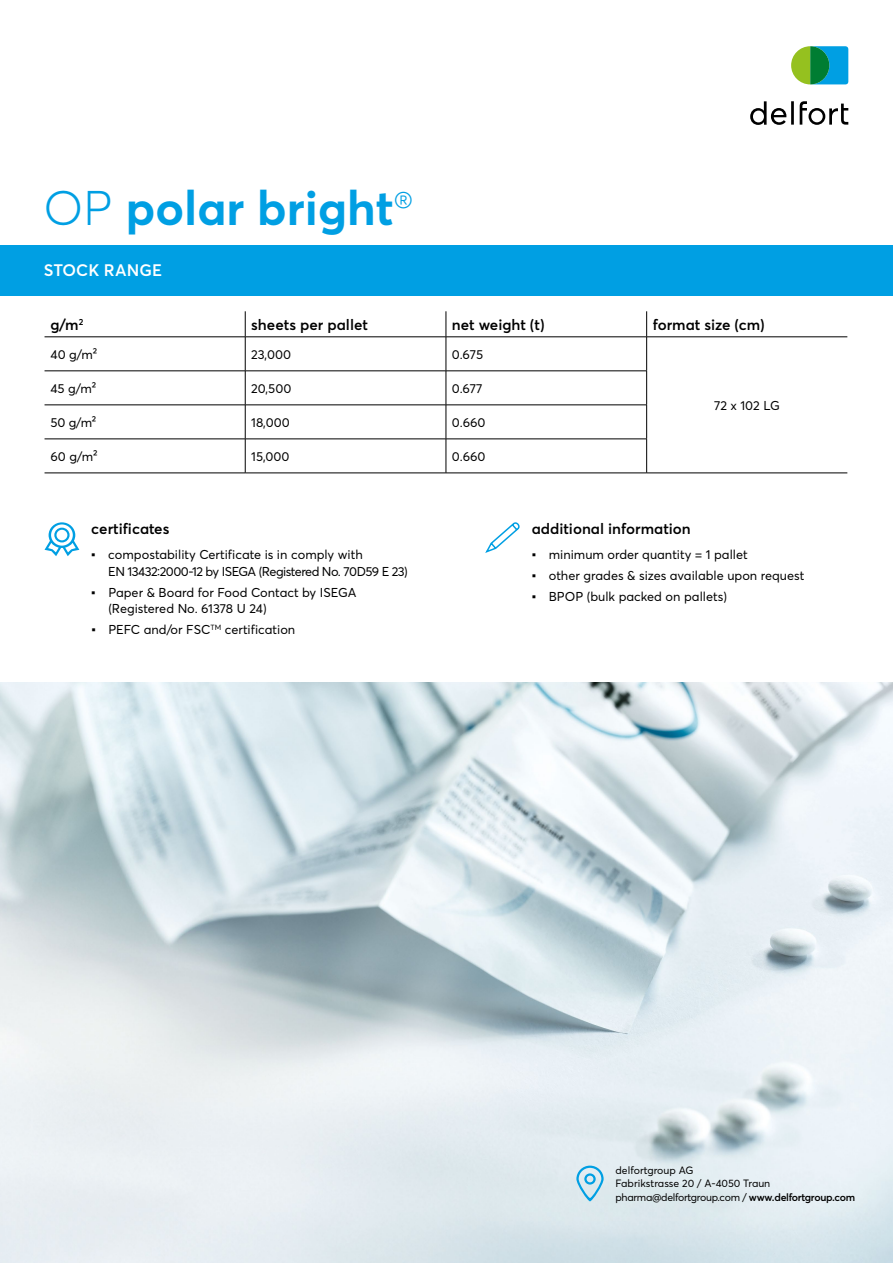
<style>
.page{position:relative;width:893px;height:1263px;background:#fff}
.page>*{position:absolute;margin:0;border:0;box-sizing:border-box;transform-origin:0 0}
.t1{font:700 48px "Averta";color:#009fe3}
.t2{font:600 16.5px "Averta";letter-spacing:.01em;color:#fff}
.t3{font:600 15px "Averta";color:#000}
.t4{font:12.75px/16.5px "Averta";color:#000}
.t5{font:10.5px/13.6px "Averta";letter-spacing:-.015em;color:#000}
.s1{font-weight:300}
.s2{font-family:"Arial"}
.s3{font-weight:600}
</style>
<div class="page">
<img style="left:0;top:682px;width:893px;height:581px">
<svg style="left:576px;top:1165px;width:28px;height:36px"></svg>
<div style="left:0;top:246px;width:893px;height:50px;background:#009fe3"></div>
<svg style="left:245px;top:311px;width:1px;height:26px"></svg>
<svg style="left:446px;top:311px;width:1px;height:26px"></svg>
<svg style="left:646px;top:311px;width:1px;height:26px"></svg>
<hr style="left:45px;top:337px;width:200px;height:1px;background:#000">
<hr style="left:245px;top:337px;width:201px;height:1px;background:#000">
<hr style="left:245px;top:337px;width:1px;height:34px;background:#000">
<hr style="left:446px;top:337px;width:201px;height:1px;background:#000">
<hr style="left:446px;top:337px;width:1px;height:34px;background:#000">
<hr style="left:647px;top:337px;width:200px;height:1px;background:#000">
<hr style="left:646px;top:337px;width:1px;height:34px;background:#000">
<hr style="left:45px;top:371px;width:200px;height:1px;background:#000">
<hr style="left:245px;top:371px;width:201px;height:1px;background:#000">
<hr style="left:245px;top:371px;width:1px;height:34px;background:#000">
<hr style="left:446px;top:371px;width:201px;height:1px;background:#000">
<hr style="left:446px;top:371px;width:1px;height:34px;background:#000">
<hr style="left:646px;top:371px;width:1px;height:34px;background:#000">
<hr style="left:45px;top:405px;width:200px;height:1px;background:#000">
<hr style="left:245px;top:405px;width:201px;height:1px;background:#000">
<hr style="left:245px;top:405px;width:1px;height:34px;background:#000">
<hr style="left:446px;top:405px;width:201px;height:1px;background:#000">
<hr style="left:446px;top:405px;width:1px;height:34px;background:#000">
<hr style="left:646px;top:405px;width:1px;height:34px;background:#000">
<hr style="left:45px;top:439px;width:200px;height:1px;background:#000">
<hr style="left:245px;top:439px;width:201px;height:1px;background:#000">
<hr style="left:245px;top:439px;width:1px;height:34px;background:#000">
<hr style="left:446px;top:439px;width:201px;height:1px;background:#000">
<hr style="left:446px;top:439px;width:1px;height:34px;background:#000">
<hr style="left:646px;top:439px;width:1px;height:34px;background:#000">
<hr style="left:45px;top:473px;width:200px;height:1px;background:#000">
<hr style="left:245px;top:473px;width:201px;height:1px;background:#000">
<hr style="left:446px;top:473px;width:201px;height:1px;background:#000">
<hr style="left:647px;top:473px;width:200px;height:1px;background:#000">
<svg style="left:45px;top:522px;width:34px;height:34px"></svg>
<svg style="left:485px;top:522px;width:35px;height:31px"></svg>
<svg style="left:750px;top:101px;width:98px;height:24px"></svg>
<svg style="left:791px;top:46px;width:57px;height:38px;background:#3ca783"></svg>
<h1 class="t1" style="left:44px;top:177px;width:371px"><span class="s1">OP</span> polar bright<sup>®</sup></h1>
<p class="t2" style="left:44px;top:260px;width:120px">STOCK RANGE</p>
<p class="t3" style="left:51px;top:315px;width:34px">g/m<sup>2</sup></p>
<p class="t3" style="left:251px;top:315px;width:118px">sheets per pallet</p>
<p class="t3" style="left:452px;top:315px;width:94px">net weight (t)</p>
<p class="t3" style="left:653px;top:315px;width:114px">format size (cm)</p>
<p class="t4" style="left:51px;top:346px;width:48px">40 g/m²</p>
<p class="t4" style="left:251px;top:346px;width:41px">23,000</p>
<p class="t4" style="left:452px;top:346px;width:33px">0.675</p>
<p class="t4" style="left:714px;top:397px;width:67px">72 x 102 LG</p>
<p class="t4" style="left:51px;top:380px;width:47px">45 g/m²</p>
<p class="t4" style="left:251px;top:380px;width:42px">20,500</p>
<p class="t4" style="left:452px;top:380px;width:32px">0.677</p>
<p class="t4" style="left:51px;top:414px;width:47px">50 g/m²</p>
<p class="t4" style="left:251px;top:414px;width:40px">18,000</p>
<p class="t4" style="left:452px;top:414px;width:35px">0.660</p>
<p class="t4" style="left:51px;top:448px;width:48px">60 g/m²</p>
<p class="t4" style="left:251px;top:448px;width:40px">15,000</p>
<p class="t4" style="left:452px;top:448px;width:35px">0.660</p>
<p class="t3" style="left:91px;top:519px;width:80px">certificates</p>
<p class="t4" style="left:108px;top:546px;width:301px;text-indent:-17px"><span class="s2">▪</span> compostability Certificate is in comply with<br>EN 13432:2000-12 by ISEGA (Registered No. 70D59 E 23)</p>
<p class="t4" style="left:108px;top:584px;width:250px;text-indent:-17px"><span class="s2">▪</span> Paper &amp; Board for Food Contact by ISEGA (Registered No. 61378 U 24)</p>
<p class="t4" style="left:91px;top:621px;width:206px"><span class="s2">▪</span> PEFC and/or FSC<sup>TM</sup> certification</p>
<p class="t3" style="left:532px;top:519px;width:160px">additional information</p>
<p class="t4" style="left:532px;top:546px;width:217px"><span class="s2">▪</span> minimum order quantity = 1 pallet</p>
<p class="t4" style="left:532px;top:567px;width:274px"><span class="s2">▪</span> other grades &amp; sizes available upon request</p>
<p class="t4" style="left:532px;top:588px;width:197px"><span class="s2">▪</span> BPOP (bulk packed on pallets)</p>
<p class="t5" style="left:615px;top:1163px;width:241px">delfortgroup AG<br>Fabrikstrasse 20 / A-4050 Traun pharma@delfortgroup.com / <span class="s3">www.delfortgroup.com</span></p>
</div>
